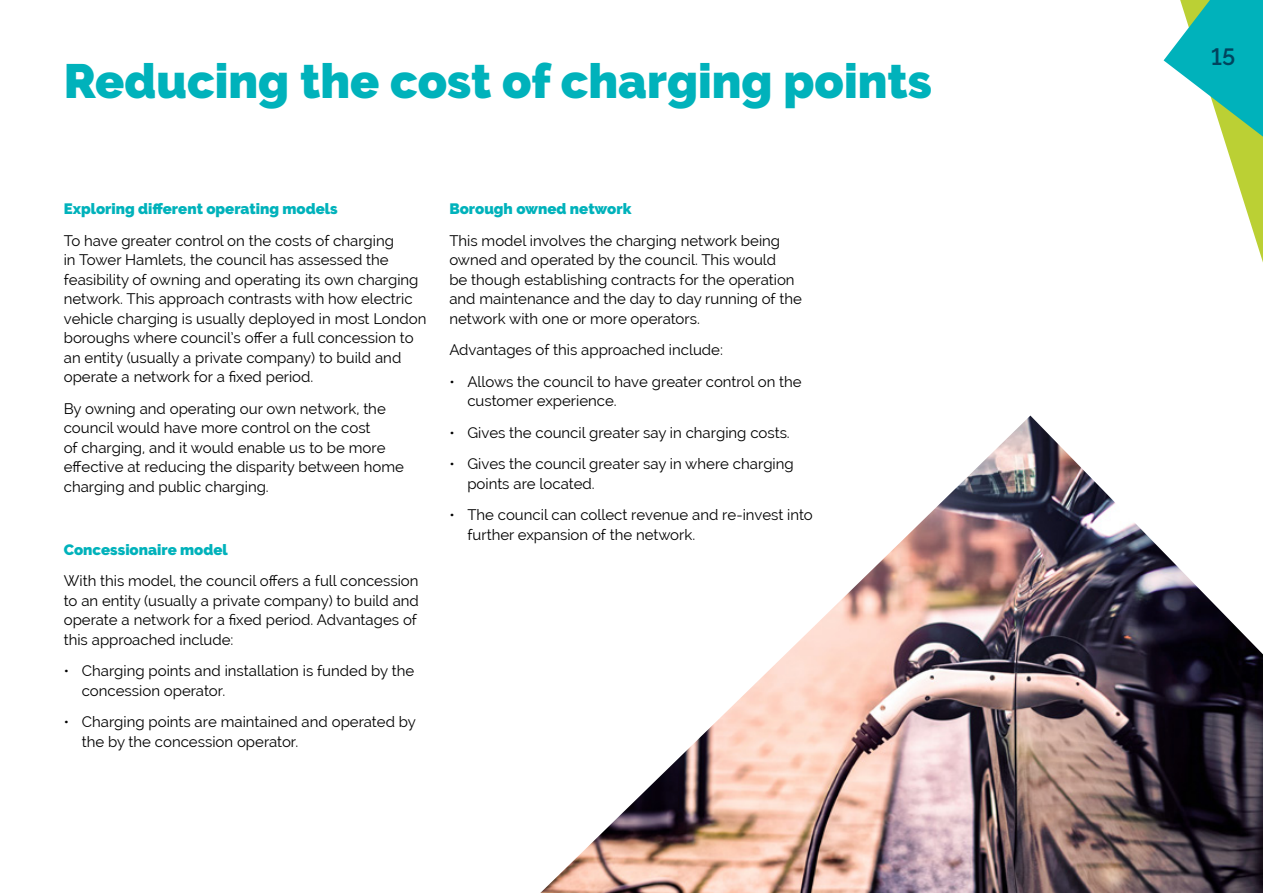
<style>
.page{position:relative;width:1263px;height:893px;background:#fff}
.page>*{position:absolute;margin:0;border:0;box-sizing:border-box;transform-origin:0 0}
.t1{font:900 48px "Raleway";color:#00b2bb}
.t2{font:600 23.4px "Raleway";color:#00445e}
.body{font:15px/19.5px "Raleway";color:#000}
.captions_and_highlig{font:900 15px "Raleway";color:#00b2bb}
</style>
<div class="page">
<svg style="left:1163px;top:0;width:100px;height:262px"></svg>
<img style="left:540px;top:416px;width:723px;height:477px">
<p class="t1" style="left:64px;top:54px;width:870px">Reducing the cost of charging points</p>
<p class="captions_and_highlig" style="left:64px;top:200px;width:275px">Exploring different operating models</p>
<p class="body" style="left:64px;top:230px;width:364px">To have greater control on the costs of charging<br>in Tower Hamlets, the council has assessed the feasibility of owning and operating its own charging network. This approach contrasts with how electric vehicle charging is usually deployed in most London boroughs where council’s offer a full concession to an entity (usually a private company) to build and operate a network for a fixed period.</p>
<p class="body" style="left:64px;top:398px;width:342px">By owning and operating our own network, the council would have more control on the cost<br>of charging, and it would enable us to be more effective at reducing the disparity between home charging and public charging.</p>
<p class="captions_and_highlig" style="left:64px;top:541px;width:166px">Concessionaire model</p>
<p class="body" style="left:64px;top:571px;width:357px">With this model, the council offers a full concession to an entity (usually a private company) to build and operate a network for a fixed period. Advantages of this approached include:</p>
<p class="body" style="left:82px;top:661px;width:334px;text-indent:-18px">• Charging points and installation is funded by the concession operator.</p>
<p class="body" style="left:82px;top:712px;width:336px;text-indent:-18px">• Charging points are maintained and operated by the by the concession operator.</p>
<p class="captions_and_highlig" style="left:449px;top:200px;width:184px">Borough owned network</p>
<p class="body" style="left:449px;top:230px;width:354px">This model involves the charging network being owned and operated by the council. This would<br>be though establishing contracts for the operation and maintenance and the day to day running of the network with one or more operators.</p>
<p class="body" style="left:449px;top:340px;width:275px">Advantages of this approached include:</p>
<p class="body" style="left:467px;top:371px;width:336px;text-indent:-18px">• Allows the council to have greater control on the customer experience.</p>
<p class="body" style="left:449px;top:422px;width:342px">• Gives the council greater say in charging costs.</p>
<p class="body" style="left:467px;top:454px;width:328px;text-indent:-18px">• Gives the council greater say in where charging points are located.</p>
<p class="body" style="left:467px;top:505px;width:347px;text-indent:-18px">• The council can collect revenue and re-invest into further expansion of the network.</p>
<h2 class="t2" style="left:1211px;top:44px;width:26px">15</h2>
</div>
